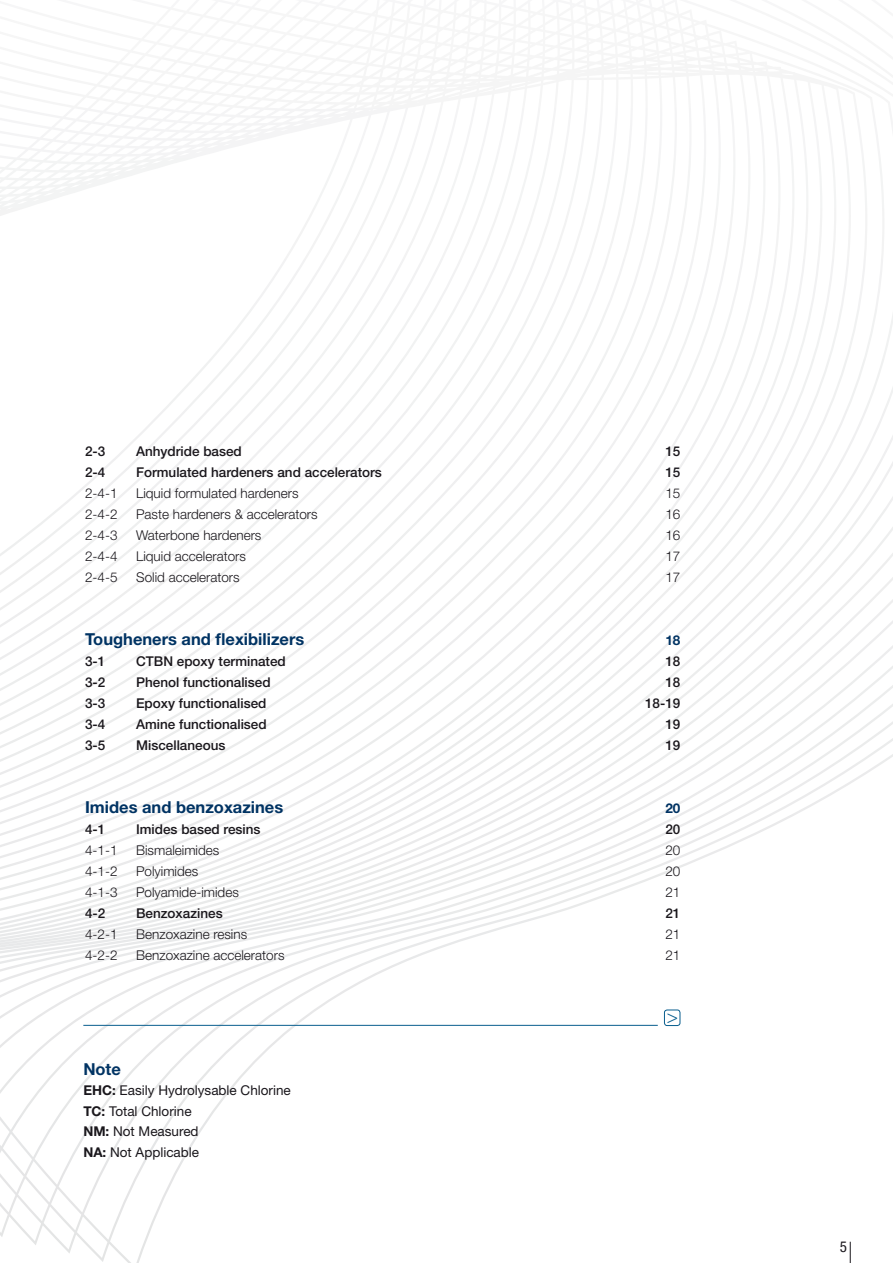
<style>
.page{position:relative;width:893px;height:1263px;background:#fff}
.page>*{position:absolute;margin:0;border:0;box-sizing:border-box;transform-origin:0 0}
.t1{font:300 18.6px "Helvetica Neue LT Std";color:#085e8e}
.t2{font:700 16.5px "Helvetica Neue LT Std";color:#003363}
.t3{font:condensed 15px "Helvetica Neue LT Std";color:#1a171c}
.t4{font:300 13.5px "Helvetica Neue LT Std";color:#1a171c}
.t5{font:500 13.5px "Helvetica Neue LT Std";color:#1a171c}
.t6{font:13.5px/20.4px "Helvetica Neue LT Std";color:#1a171c}
.t7{font:700 13.5px "Helvetica Neue LT Std";color:#003363}
.s1{font-weight:700}
</style>
<div class="page">
<div style="left:664px;top:1009px;width:16px;height:17px;border:1px solid #085e8e;border-radius:3px"></div>
<hr style="left:83px;top:1025px;width:575px;height:1px;background:#085e8e">
<svg style="left:850px;top:1242px;width:1px;height:21px"></svg>
<p class="t5" style="left:85px;top:443px;width:22px">2-3</p>
<p class="t5" style="left:136px;top:443px;width:107px">Anhydride based</p>
<p class="t5" style="left:665px;top:443px;width:17px">15</p>
<p class="t5" style="left:85px;top:464px;width:22px">2-4</p>
<p class="t5" style="left:136px;top:464px;width:247px">Formulated hardeners and accelerators</p>
<p class="t5" style="left:665px;top:464px;width:17px">15</p>
<p class="t4" style="left:85px;top:485px;width:34px">2-4-1</p>
<p class="t4" style="left:136px;top:485px;width:164px">Liquid formulated hardeners</p>
<p class="t4" style="left:665px;top:485px;width:17px">15</p>
<p class="t4" style="left:85px;top:506px;width:34px">2-4-2</p>
<p class="t4" style="left:136px;top:506px;width:183px">Paste hardeners &amp; accelerators</p>
<p class="t4" style="left:665px;top:506px;width:17px">16</p>
<p class="t4" style="left:85px;top:527px;width:34px">2-4-3</p>
<p class="t4" style="left:136px;top:527px;width:127px">Waterbone hardeners</p>
<p class="t4" style="left:665px;top:527px;width:17px">16</p>
<p class="t4" style="left:85px;top:548px;width:34px">2-4-4</p>
<p class="t4" style="left:136px;top:548px;width:111px">Liquid accelerators</p>
<p class="t4" style="left:665px;top:548px;width:17px">17</p>
<p class="t4" style="left:85px;top:569px;width:34px">2-4-5</p>
<p class="t4" style="left:136px;top:569px;width:105px">Solid accelerators</p>
<p class="t4" style="left:665px;top:569px;width:17px">17</p>
<p class="t2" style="left:85px;top:629px;width:221px">Tougheners and flexibilizers</p>
<p class="t7" style="left:665px;top:632px;width:17px">18</p>
<p class="t5" style="left:85px;top:653px;width:22px">3-1</p>
<p class="t5" style="left:136px;top:653px;width:151px">CTBN epoxy terminated</p>
<p class="t5" style="left:665px;top:653px;width:17px">18</p>
<p class="t5" style="left:85px;top:674px;width:22px">3-2</p>
<p class="t5" style="left:136px;top:674px;width:136px">Phenol functionalised</p>
<p class="t5" style="left:665px;top:674px;width:17px">18</p>
<p class="t5" style="left:85px;top:695px;width:22px">3-3</p>
<p class="t5" style="left:136px;top:695px;width:132px">Epoxy functionalised</p>
<p class="t5" style="left:645px;top:695px;width:37px">18-19</p>
<p class="t5" style="left:85px;top:716px;width:22px">3-4</p>
<p class="t5" style="left:136px;top:716px;width:132px">Amine functionalised</p>
<p class="t5" style="left:665px;top:716px;width:17px">19</p>
<p class="t5" style="left:85px;top:737px;width:22px">3-5</p>
<p class="t5" style="left:136px;top:737px;width:91px">Miscellaneous</p>
<p class="t5" style="left:665px;top:737px;width:17px">19</p>
<p class="t2" style="left:85px;top:797px;width:200px">Imides and benzoxazines</p>
<p class="t7" style="left:665px;top:800px;width:17px">20</p>
<p class="t5" style="left:85px;top:821px;width:22px">4-1</p>
<p class="t5" style="left:136px;top:821px;width:126px">Imides based resins</p>
<p class="t5" style="left:665px;top:821px;width:17px">20</p>
<p class="t4" style="left:85px;top:842px;width:34px">4-1-1</p>
<p class="t4" style="left:136px;top:842px;width:85px">Bismaleimides</p>
<p class="t4" style="left:665px;top:842px;width:17px">20</p>
<p class="t4" style="left:85px;top:863px;width:34px">4-1-2</p>
<p class="t4" style="left:136px;top:863px;width:64px">Polyimides</p>
<p class="t4" style="left:665px;top:863px;width:17px">20</p>
<p class="t4" style="left:85px;top:884px;width:34px">4-1-3</p>
<p class="t4" style="left:136px;top:884px;width:104px">Polyamide-imides</p>
<p class="t4" style="left:665px;top:884px;width:17px">21</p>
<p class="t5" style="left:85px;top:905px;width:22px">4-2</p>
<p class="t5" style="left:136px;top:905px;width:88px">Benzoxazines</p>
<p class="t5" style="left:665px;top:905px;width:17px">21</p>
<p class="t4" style="left:85px;top:926px;width:34px">4-2-1</p>
<p class="t4" style="left:136px;top:926px;width:113px">Benzoxazine resins</p>
<p class="t4" style="left:665px;top:926px;width:17px">21</p>
<p class="t4" style="left:85px;top:947px;width:34px">4-2-2</p>
<p class="t4" style="left:136px;top:947px;width:150px">Benzoxazine accelerators</p>
<p class="t4" style="left:665px;top:947px;width:17px">21</p>
<p class="t2" style="left:83px;top:1059px;width:39px">Note</p>
<p class="t6" style="left:83px;top:1080px;width:209px"><span class="s1">EHC:</span> Easily Hydrolysable Chlorine<br><span class="s1">TC:</span> Total Chlorine<br><span class="s1">NM:</span> Not Measured<br><span class="s1">NA:</span> Not Applicable</p>
<h1 class="t1" style="left:667px;top:1004px;width:13px">&gt;</h1>
<p class="t3" style="left:840px;top:1238px;width:9px">5</p>
</div>
